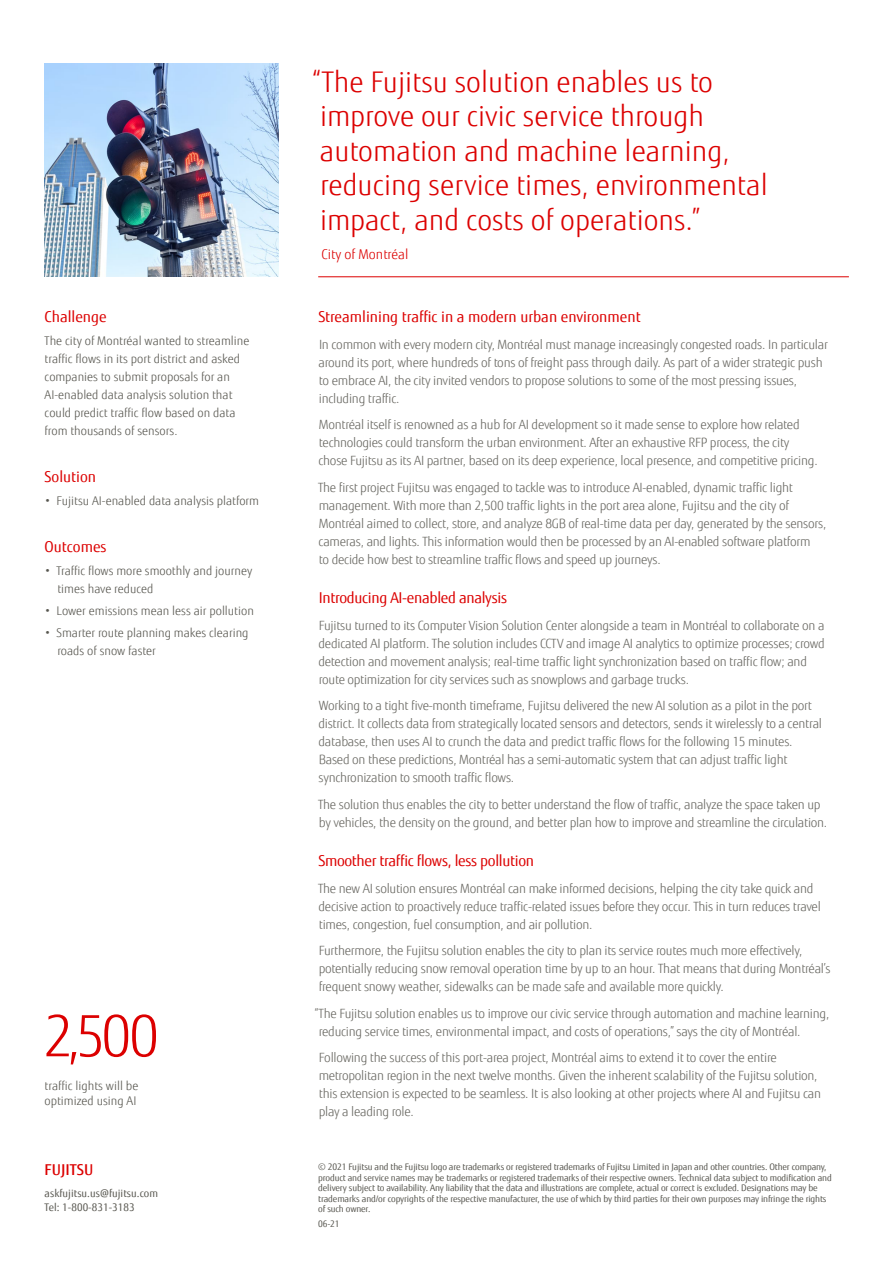
<style>
.page{position:relative;width:893px;height:1263px;background:#fff}
.page>*{position:absolute;margin:0;border:0;box-sizing:border-box;transform-origin:0 0}
.Matrix_pull-out{font:300 57px "Fujitsu Sans";color:#dc0000}
.Quote_copy_page_2{font:300 28.5px/34.5px "Fujitsu Sans";color:#dc0000}
.Sub_head_body_copy{font:15px "Fujitsu Sans";letter-spacing:-.015em;color:#dc0000}
.Challenge_Solution_h{font:15px "Fujitsu Sans";color:#dc0000}
.t1{font:500 15px "Fujitsu Sans";color:#dc0000}
.Quote_name__title{font:300 13.5px "Fujitsu Sans";color:#dc0000}
.Body_copy_page_2{font:300 12.75px/18px "Fujitsu Sans";letter-spacing:-.02em;color:#686761}
.Challenge_copy{font:300 12px/18px "Fujitsu Sans";color:#57564f}
.Solution_copy{font:300 12px "Fujitsu Sans";color:#57564f}
.Contact_details{font:10.5px "Fujitsu Sans";letter-spacing:.005em;color:#57564f}
.Copyright_text{font:9px/10.5px "Fujitsu Sans";letter-spacing:-.01em;color:#57564f}
</style>
<div class="page">
<img style="left:45px;top:64px;width:234px;height:212px">
<hr style="left:318px;top:276px;width:531px;height:1px;background:#dc0000">
<p class="Challenge_Solution_h" style="left:45px;top:308px;width:64px">Challenge</p>
<p class="Challenge_copy" style="left:45px;top:331px;width:206px">The city of Montréal wanted to streamline traffic flows in its port district and asked companies to submit proposals for an AI-enabled data analysis solution that could predict traffic flow based on data from thousands of sensors.</p>
<p class="Sub_head_body_copy" style="left:45px;top:468px;width:53px">Solution</p>
<p class="Solution_copy" style="left:45px;top:493px;width:216px">• Fujitsu AI-enabled data analysis platform</p>
<p class="Sub_head_body_copy" style="left:45px;top:538px;width:63px">Outcomes</p>
<p class="Challenge_copy" style="left:57px;top:562px;width:196px;text-indent:-13px">• Traffic flows more smoothly and journey times have reduced</p>
<p class="Challenge_copy" style="left:45px;top:602px;width:211px">• Lower emissions mean less air pollution</p>
<p class="Challenge_copy" style="left:57px;top:624px;width:193px;text-indent:-13px">• Smarter route planning makes clearing roads of snow faster</p>
<p class="Matrix_pull-out" style="left:43px;top:1002px;width:118px">2,500</p>
<p class="Challenge_copy" style="left:45px;top:1078px;width:95px;line-height:15px">traffic lights will be optimized using AI</p>
<p class="t1" style="left:45px;top:1160px;width:50px">FUJITSU</p>
<p class="Contact_details" style="left:45px;top:1187px;width:115px">askfujitsu.us@fujitsu.com</p>
<p class="Contact_details" style="left:45px;top:1200px;width:91px">Tel: 1-800-831-3183</p>
<p class="Quote_copy_page_2" style="left:313px;top:65px;width:456px">“The Fujitsu solution enables us to improve our civic service through automation and machine learning, reducing service times, environmental impact, and costs of operations.”</p>
<p class="Quote_name__title" style="left:322px;top:246px;width:88px">City of Montréal</p>
<p class="Sub_head_body_copy" style="left:318px;top:308px;width:324px">Streamlining traffic in a modern urban environment</p>
<p class="Body_copy_page_2" style="left:318px;top:335px;width:511px">In common with every modern city, Montréal must manage increasingly congested roads. In particular around its port, where hundreds of tons of freight pass through daily. As part of a wider strategic push to embrace AI, the city invited vendors to propose solutions to some of the most pressing issues, including traffic.</p>
<p class="Body_copy_page_2" style="left:319px;top:416px;width:501px">Montréal itself is renowned as a hub for AI development so it made sense to explore how related technologies could transform the urban environment. After an exhaustive RFP process, the city chose Fujitsu as its AI partner, based on its deep experience, local presence, and competitive pricing.</p>
<p class="Body_copy_page_2" style="left:318px;top:478px;width:510px">The first project Fujitsu was engaged to tackle was to introduce AI-enabled, dynamic traffic light management. With more than 2,500 traffic lights in the port area alone, Fujitsu and the city of Montréal aimed to collect, store, and analyze 8GB of real-time data per day, generated by the sensors, cameras, and lights. This information would then be processed by an AI-enabled software platform<br>to decide how best to streamline traffic flows and speed up journeys.</p>
<p class="Sub_head_body_copy" style="left:319px;top:589px;width:190px">Introducing AI-enabled analysis</p>
<p class="Body_copy_page_2" style="left:319px;top:616px;width:508px">Fujitsu turned to its Computer Vision Solution Center alongside a team in Montréal to collaborate on a dedicated AI platform. The solution includes CCTV and image AI analytics to optimize processes; crowd detection and movement analysis; real-time traffic light synchronization based on traffic flow; and route optimization for city services such as snowplows and garbage trucks.</p>
<p class="Body_copy_page_2" style="left:318px;top:697px;width:505px">Working to a tight five-month timeframe, Fujitsu delivered the new AI solution as a pilot in the port district. It collects data from strategically located sensors and detectors, sends it wirelessly to a central database, then uses AI to crunch the data and predict traffic flows for the following 15 minutes.<br>Based on these predictions, Montréal has a semi-automatic system that can adjust traffic light synchronization to smooth traffic flows.</p>
<p class="Body_copy_page_2" style="left:318px;top:795px;width:511px">The solution thus enables the city to better understand the flow of traffic, analyze the space taken up by vehicles, the density on the ground, and better plan how to improve and streamline the circulation.</p>
<p class="Sub_head_body_copy" style="left:318px;top:851px;width:217px">Smoother traffic flows, less pollution</p>
<p class="Body_copy_page_2" style="left:318px;top:879px;width:504px">The new AI solution ensures Montréal can make informed decisions, helping the city take quick and decisive action to proactively reduce traffic-related issues before they occur. This in turn reduces travel times, congestion, fuel consumption, and air pollution.</p>
<p class="Body_copy_page_2" style="left:319px;top:942px;width:513px">Furthermore, the Fujitsu solution enables the city to plan its service routes much more effectively, potentially reducing snow removal operation time by up to an hour. That means that during Montréal’s frequent snowy weather, sidewalks can be made safe and available more quickly.</p>
<p class="Body_copy_page_2" style="left:315px;top:1004px;width:516px">“The Fujitsu solution enables us to improve our civic service through automation and machine learning, reducing service times, environmental impact, and costs of operations,” says the city of Montréal.</p>
<p class="Body_copy_page_2" style="left:319px;top:1049px;width:504px">Following the success of this port-area project, Montréal aims to extend it to cover the entire metropolitan region in the next twelve months. Given the inherent scalability of the Fujitsu solution, this extension is expected to be seamless. It is also looking at other projects where AI and Fujitsu can play a leading role.</p>
<p class="Copyright_text" style="left:318px;top:1162px;width:515px">© 2021 Fujitsu and the Fujitsu logo are trademarks or registered trademarks of Fujitsu Limited in Japan and other countries. Other company, product and service names may be trademarks or registered trademarks of their respective owners. Technical data subject to modification and delivery subject to availability. Any liability that the data and illustrations are complete, actual or correct is excluded. Designations may be trademarks and/or copyrights of the respective manufacturer, the use of which by third parties for their own purposes may infringe the rights of such owner.</p>
<p class="Copyright_text" style="left:318px;top:1218px;width:23px">06-21</p>
</div>
